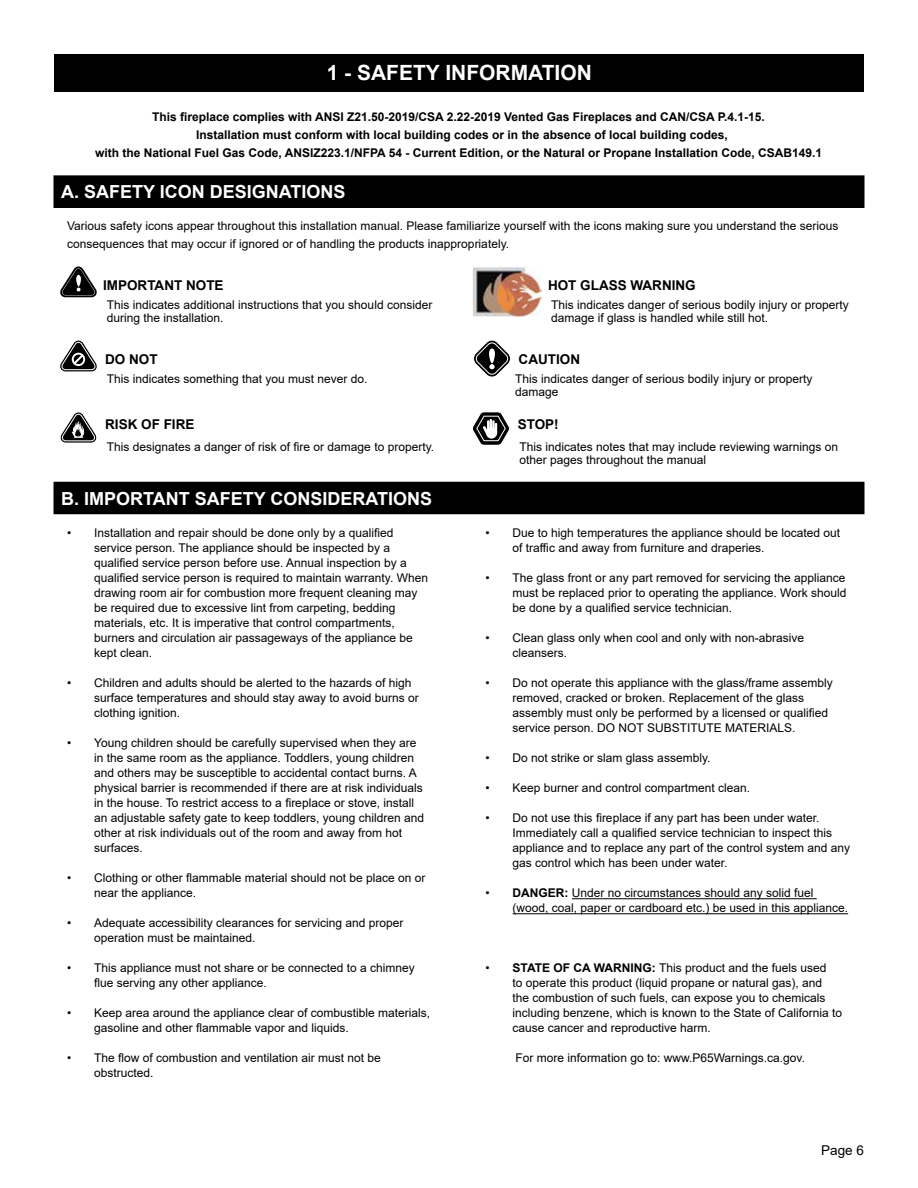
<style>
.page{position:relative;width:918px;height:1188px;background:#fff}
.page>*{position:absolute;margin:0;border:0;box-sizing:border-box;transform-origin:0 0}
.t1{font:700 21px "Arial";color:#fff}
.t2{font:700 18px "Arial";color:#fff}
.t3{font:700 13.5px "Arial";color:#000}
.t4{font:13.5px "Arial";color:#000}
.t5{font:12px/15px "Arial";color:#000}
.t6{font:700 12px/18px "Arial";color:#000;text-align:center}
.s1{font-weight:700}
</style>
<div class="page">
<div style="left:54px;top:54px;width:810px;height:38px;background:#000"></div>
<svg style="left:60px;top:341px;width:37px;height:30px"></svg>
<svg style="left:60px;top:412px;width:37px;height:31px"></svg>
<svg style="left:60px;top:266px;width:37px;height:32px"></svg>
<svg style="left:473px;top:412px;width:36px;height:33px"></svg>
<img style="left:472px;top:266px;width:69px;height:50px">
<div style="left:54px;top:176px;width:810px;height:31px;background:#000"></div>
<div style="left:54px;top:176px;width:810px;height:32px;border:1px solid #000"></div>
<div style="left:54px;top:482px;width:810px;height:32px;background:#000"></div>
<hr style="left:572px;top:898px;width:245px;height:1px;background:#000">
<hr style="left:513px;top:913px;width:335px;height:1px;background:#000">
<svg style="left:474px;top:341px;width:36px;height:35px"></svg>
<h1 class="t1" style="left:327px;top:58px;width:267px">1 - SAFETY INFORMATION</h1>
<p class="t6" style="left:95px;top:108px;width:729px">This fireplace complies with ANSI Z21.50-2019/CSA 2.22-2019 Vented Gas Fireplaces and CAN/CSA P.4.1-15.<br>Installation must conform with local building codes or in the absence of local building codes,<br>with the National Fuel Gas Code, ANSIZ223.1/NFPA 54 - Current Edition, or the Natural or Propane Installation Code, CSAB149.1</p>
<h2 class="t2" style="left:61px;top:179px;width:286px">A. SAFETY ICON DESIGNATIONS</h2>
<p class="t5" style="left:67px;top:217px;width:773px;line-height:18px">Various safety icons appear throughout this installation manual. Please familiarize yourself with the icons making sure you understand the serious consequences that may occur if ignored or of handling the products inappropriately.</p>
<p class="t3" style="left:103px;top:276px;width:122px">IMPORTANT NOTE</p>
<p class="t5" style="left:107px;top:298px;width:327px;line-height:13.5px">This indicates additional instructions that you should consider during the installation.</p>
<p class="t3" style="left:105px;top:350px;width:54px">DO NOT</p>
<p class="t5" style="left:107px;top:371px;width:262px">This indicates something that you must never do.</p>
<p class="t3" style="left:105px;top:415px;width:91px">RISK OF FIRE</p>
<p class="t5" style="left:107px;top:439px;width:329px">This designates a danger of risk of fire or damage to property.</p>
<h2 class="t2" style="left:61px;top:486px;width:373px">B. IMPORTANT SAFETY CONSIDERATIONS</h2>
<p class="t5" style="left:94px;top:526px;width:335px;text-indent:-27px">• Installation and repair should be done only by a qualified service person. The appliance should be inspected by a qualified service person before use. Annual inspection by a qualified service person is required to maintain warranty. When drawing room air for combustion more frequent cleaning may be required due to excessive lint from carpeting, bedding materials, etc. It is imperative that control compartments, burners and circulation air passageways of the appliance be kept clean.</p>
<p class="t5" style="left:94px;top:676px;width:326px;text-indent:-27px">• Children and adults should be alerted to the hazards of high surface temperatures and should stay away to avoid burns or clothing ignition.</p>
<p class="t5" style="left:94px;top:736px;width:332px;text-indent:-27px">• Young children should be carefully supervised when they are in the same room as the appliance. Toddlers, young children and others may be susceptible to accidental contact burns. A physical barrier is recommended if there are at risk individuals in the house. To restrict access to a fireplace or stove, install an adjustable safety gate to keep toddlers, young children and other at risk individuals out of the room and away from hot surfaces.</p>
<p class="t5" style="left:94px;top:871px;width:333px;text-indent:-27px">• Clothing or other flammable material should not be place on or near the appliance.</p>
<p class="t5" style="left:94px;top:916px;width:311px;text-indent:-27px">• Adequate accessibility clearances for servicing and proper operation must be maintained.</p>
<p class="t5" style="left:94px;top:961px;width:322px;text-indent:-27px">• This appliance must not share or be connected to a chimney flue serving any other appliance.</p>
<p class="t5" style="left:94px;top:1006px;width:338px;text-indent:-27px">• Keep area around the appliance clear of combustible materials, gasoline and other flammable vapor and liquids.</p>
<p class="t5" style="left:94px;top:1051px;width:288px;text-indent:-27px">• The flow of combustion and ventilation air must not be obstructed.</p>
<p class="t3" style="left:548px;top:276px;width:149px">HOT GLASS WARNING</p>
<p class="t5" style="left:551px;top:298px;width:299px;line-height:13.5px">This indicates danger of serious bodily injury or property damage if glass is handled while still hot.</p>
<p class="t3" style="left:519px;top:350px;width:63px">CAUTION</p>
<p class="t5" style="left:515px;top:372px;width:299px;line-height:13.5px">This indicates danger of serious bodily injury or property damage</p>
<p class="t3" style="left:518px;top:415px;width:43px">STOP!</p>
<p class="t5" style="left:519px;top:440px;width:320px;line-height:13.5px">This indicates notes that may include reviewing warnings on other pages throughout the manual</p>
<p class="t5" style="left:513px;top:526px;width:329px;text-indent:-27px">• Due to high temperatures the appliance should be located out of traffic and away from furniture and draperies.</p>
<p class="t5" style="left:513px;top:571px;width:335px;text-align:justify;text-indent:-27px">• The glass front or any part removed for servicing the appliance must be replaced prior to operating the appliance. Work should be done by a qualified service technician.</p>
<p class="t5" style="left:513px;top:631px;width:293px;text-indent:-27px">• Clean glass only when cool and only with non-abrasive cleansers.</p>
<p class="t5" style="left:513px;top:676px;width:322px;text-indent:-27px">• Do not operate this appliance with the glass/frame assembly removed, cracked or broken. Replacement of the glass assembly must only be performed by a licensed or qualified service person. DO NOT SUBSTITUTE MATERIALS.</p>
<p class="t5" style="left:486px;top:751px;width:226px">• Do not strike or slam glass assembly.</p>
<p class="t5" style="left:486px;top:781px;width:266px">• Keep burner and control compartment clean.</p>
<p class="t5" style="left:513px;top:811px;width:339px;text-indent:-27px">• Do not use this fireplace if any part has been under water.<br>Immediately call a qualified service technician to inspect this appliance and to replace any part of the control system and any gas control which has been under water.</p>
<p class="t5" style="left:513px;top:886px;width:337px;text-indent:-27px">• <span class="s1">DANGER:</span> Under no circumstances should any solid fuel (wood, coal, paper or cardboard etc.) be used in this appliance.</p>
<p class="t5" style="left:513px;top:961px;width:331px;text-indent:-27px">• <span class="s1">STATE OF CA WARNING:</span> This product and the fuels used<br>to operate this product (liquid propane or natural gas), and<br>the combustion of such fuels, can expose you to chemicals including benzene, which is known to the State of California to cause cancer and reproductive harm.</p>
<p class="t5" style="left:516px;top:1051px;width:291px">For more information go to: www.P65Warnings.ca.gov.</p>
<p class="t4" style="left:821px;top:1141px;width:44px">Page 6</p>
</div>
